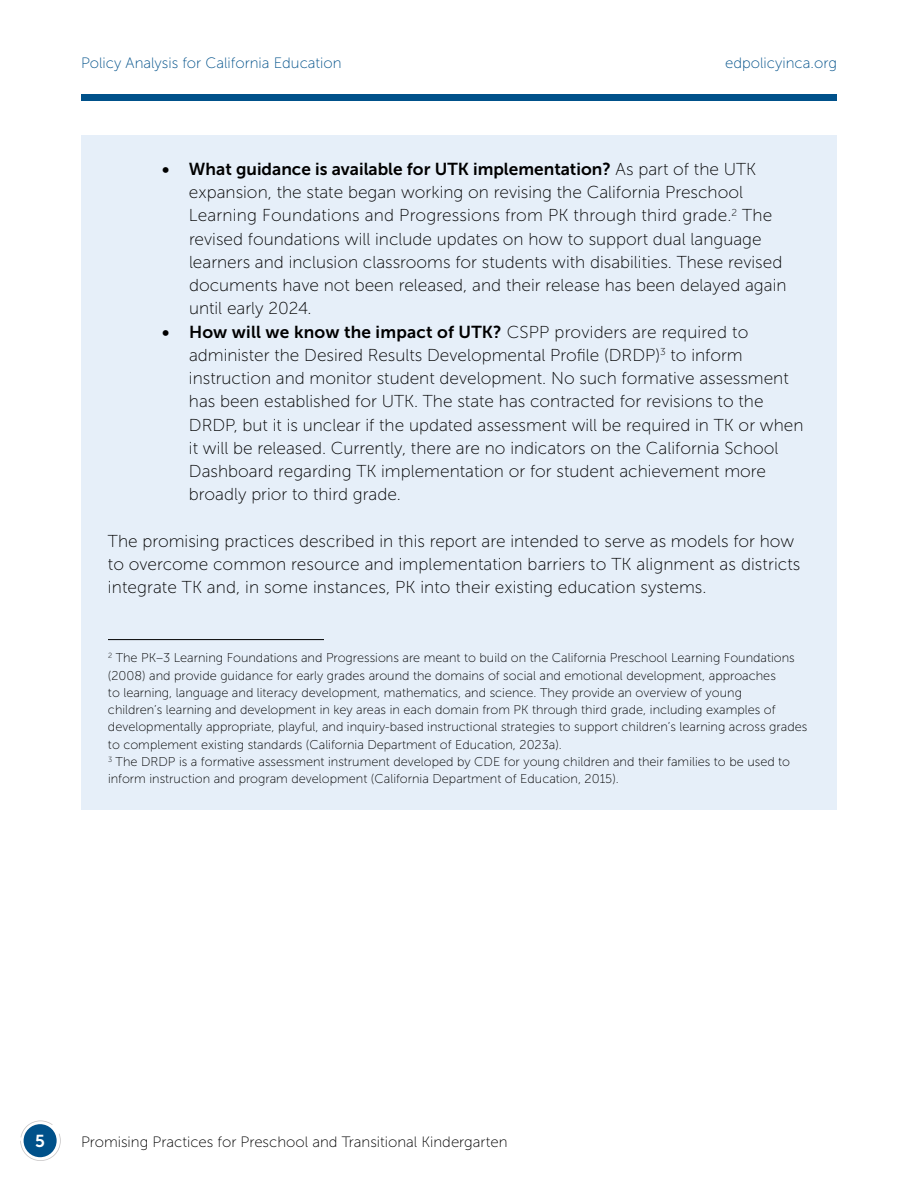
<style>
.page{position:relative;width:918px;height:1188px;background:#fff}
.page>*{position:absolute;margin:0;border:0;box-sizing:border-box;transform-origin:0 0}
.t1{font:17.25px/23.2px "Museo Sans 100";color:#000}
.t2{font:17.25px "Museo Sans 700";color:#000}
.t3{font:17.25px "Museo Sans 700";color:#fff}
.t4{font:15px "Museo Sans 100";color:#000}
.t5{font:15px "Museo Sans 100";color:#00518a}
.t6{font:12.75px/17.2px "Museo Sans 100";color:#000}
.s1{font-family:"Museo Sans 100"}
</style>
<div class="page">
<svg style="left:20px;top:1120px;width:41px;height:41px"></svg>
<div style="left:81px;top:94px;width:756px;height:7px;background:#00518a"></div>
<div style="left:81px;top:135px;width:756px;height:675px;background:#e6eff9"></div>
<hr style="left:108px;top:639px;width:216px;height:1px;background:#000">
<p class="t5" style="left:81px;top:54px;width:262px">Policy Analysis for California Education</p>
<p class="t5" style="left:725px;top:54px;width:113px">edpolicyinca.org</p>
<p class="t2" style="left:162px;top:159px;width:596px">• What guidance is available for UTK implementation? <span class="s1">As part of the UTK</span></p>
<p class="t1" style="left:189px;top:181px;width:599px">expansion, the state began working on revising the California Preschool Learning Foundations and Progressions from PK through third grade.<sup>2</sup> The revised foundations will include updates on how to support dual language learners and inclusion classrooms for students with disabilities. These revised documents have not been released, and their release has been delayed again until early 2024.</p>
<p class="t2" style="left:162px;top:322px;width:588px">• How will we know the impact of UTK? <span class="s1">CSPP providers are required to</span></p>
<p class="t1" style="left:189px;top:344px;width:616px">administer the Desired Results Developmental Profile (DRDP)<sup>3</sup> to inform instruction and monitor student development. No such formative assessment has been established for UTK. The state has contracted for revisions to the DRDP, but it is unclear if the updated assessment will be required in TK or when it will be released. Currently, there are no indicators on the California School Dashboard regarding TK implementation or for student achievement more broadly prior to third grade.</p>
<p class="t1" style="left:108px;top:530px;width:694px">The promising practices described in this report are intended to serve as models for how to overcome common resource and implementation barriers to TK alignment as districts integrate TK and, in some instances, PK into their existing education systems.</p>
<p class="t6" style="left:108px;top:649px;width:701px"><sup>2</sup> The PK–3 Learning Foundations and Progressions are meant to build on the California Preschool Learning Foundations (2008) and provide guidance for early grades around the domains of social and emotional development, approaches<br>to learning, language and literacy development, mathematics, and science. They provide an overview of young<br>children’s learning and development in key areas in each domain from PK through third grade, including examples of developmentally appropriate, playful, and inquiry-based instructional strategies to support children’s learning across grades to complement existing standards (California Department of Education, 2023a).<br><sup>3</sup> The DRDP is a formative assessment instrument developed by CDE for young children and their families to be used to inform instruction and program development (California Department of Education, 2015).</p>
<p class="t3" style="left:35px;top:1131px;width:11px">5</p>
<p class="t4" style="left:81px;top:1134px;width:428px">Promising Practices for Preschool and Transitional Kindergarten</p>
</div>
